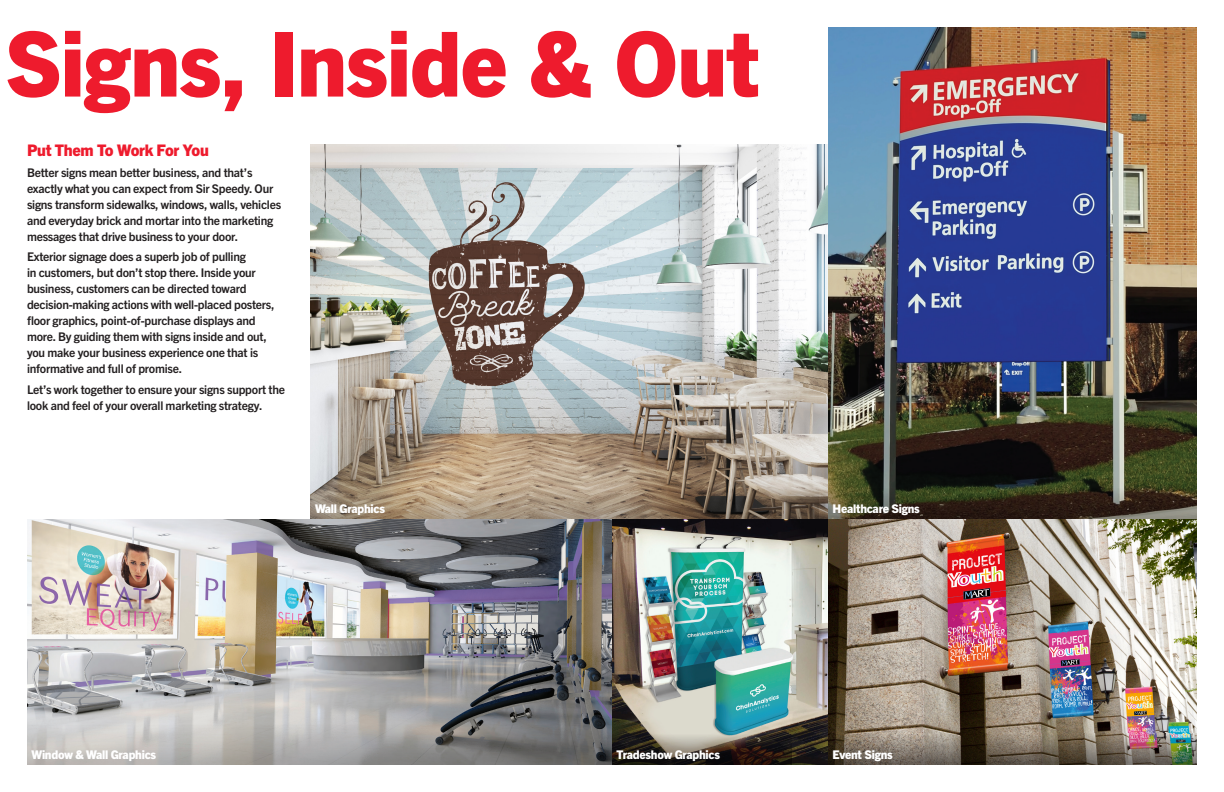
<style>
.page{position:relative;width:1224px;height:792px;background:#fff}
.page>*{position:absolute;margin:0;border:0;box-sizing:border-box;transform-origin:0 0}
.SubHead{font:800 90px "Trade Gothic Next LT Pro";letter-spacing:-.01em;color:#ee1b2d}
.Subhead_3_Red{font:800 16px "Trade Gothic Next LT Pro";letter-spacing:-.025em;color:#ee1b2d}
.Body_Copy{font:700 12px/16px "Trade Gothic Next LT Pro";letter-spacing:-.02em;color:#231f20}
.t1{font:800 12px "Trade Gothic Next LT Pro";letter-spacing:-.02em;color:#fff}
</style>
<div class="page">
<img style="left:27px;top:519px;width:801px;height:246px">
<img style="left:310px;top:144px;width:518px;height:375px">
<img style="left:828px;top:519px;width:369px;height:214px">
<svg style="left:310px;top:487px;width:509px;height:32px"></svg>
<svg style="left:27px;top:723px;width:585px;height:42px"></svg>
<img style="left:828px;top:733px;width:369px;height:32px">
<svg style="left:612px;top:733px;width:180px;height:32px"></svg>
<img style="left:828px;top:27px;width:369px;height:460px">
<svg style="left:828px;top:487px;width:369px;height:32px"></svg>
<p class="SubHead" style="left:5px;top:1px;width:756px">Signs, Inside &amp; Out</p>
<p class="Subhead_3_Red" style="left:27px;top:139px;width:183px">Put Them To Work For You</p>
<p class="Body_Copy" style="left:27px;top:164px;width:256px">Better signs mean better business, and that’s exactly what you can expect from Sir Speedy. Our signs transform sidewalks, windows, walls, vehicles and everyday brick and mortar into the marketing messages that drive business to your door.</p>
<p class="Body_Copy" style="left:27px;top:248px;width:249px">Exterior signage does a superb job of pulling<br>in customers, but don’t stop there. Inside your business, customers can be directed toward decision-making actions with well-placed posters, floor graphics, point-of-purchase displays and more. By guiding them with signs inside and out, you make your business experience one that is informative and full of promise.</p>
<p class="Body_Copy" style="left:27px;top:381px;width:260px">Let’s work together to ensure your signs support the look and feel of your overall marketing strategy.</p>
<p class="t1" style="left:315px;top:500px;width:71px">Wall Graphics</p>
<p class="t1" style="left:832px;top:500px;width:89px">Healthcare Signs</p>
<p class="t1" style="left:32px;top:746px;width:126px">Window &amp; Wall Graphics</p>
<p class="t1" style="left:617px;top:746px;width:105px">Tradeshow Graphics</p>
<p class="t1" style="left:832px;top:746px;width:62px">Event Signs</p>
</div>
